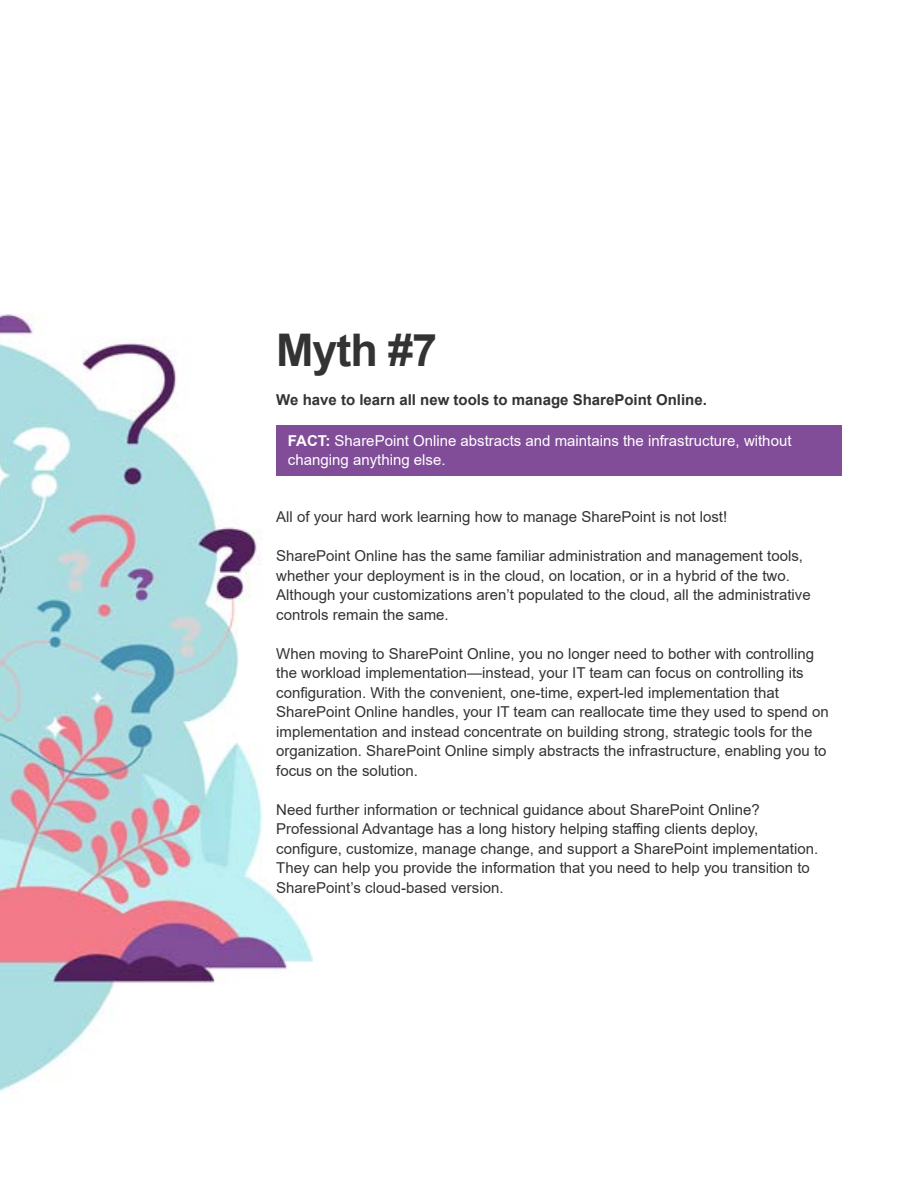
<style>
.page{position:relative;width:918px;height:1188px;background:#fff}
.page>*{position:absolute;margin:0;border:0;box-sizing:border-box;transform-origin:0 0}
.t1{font:700 45px "Arial";color:#333}
.t2{font:15px/19.5px "Arial";color:#333}
.t3{font:15px/19.5px "Arial";color:#fff}
.t4{font:700 15px "Arial";color:#333}
.s1{font-weight:700}
</style>
<div class="page">
<img style="left:0;top:314px;width:312px;height:778px">
<div style="left:276px;top:425px;width:565px;height:51px;background:#814d99"></div>
<h1 class="t1" style="left:276px;top:318px;width:162px">Myth #7</h1>
<p class="t4" style="left:276px;top:389px;width:432px">We have to learn all new tools to manage SharePoint Online.</p>
<p class="t3" style="left:288px;top:431px;width:505px"><span class="s1">FACT:</span> SharePoint Online abstracts and maintains the infrastructure, without changing anything else.</p>
<p class="t2" style="left:276px;top:507px;width:453px">All of your hard work learning how to manage SharePoint is not lost!</p>
<p class="t2" style="left:276px;top:546px;width:536px">SharePoint Online has the same familiar administration and management tools, whether your deployment is in the cloud, on location, or in a hybrid of the two.<br>Although your customizations aren’t populated to the cloud, all the administrative controls remain the same.</p>
<p class="t2" style="left:276px;top:643px;width:554px">When moving to SharePoint Online, you no longer need to bother with controlling the workload implementation—instead, your IT team can focus on controlling its configuration. With the convenient, one-time, expert-led implementation that SharePoint Online handles, your IT team can reallocate time they used to spend on implementation and instead concentrate on building strong, strategic tools for the organization. SharePoint Online simply abstracts the infrastructure, enabling you to focus on the solution.</p>
<p class="t2" style="left:276px;top:799px;width:543px">Need further information or technical guidance about SharePoint Online?<br>Professional Advantage has a long history helping staffing clients deploy, configure, customize, manage change, and support a SharePoint implementation.<br>They can help you provide the information that you need to help you transition to SharePoint’s cloud-based version.</p>
</div>
